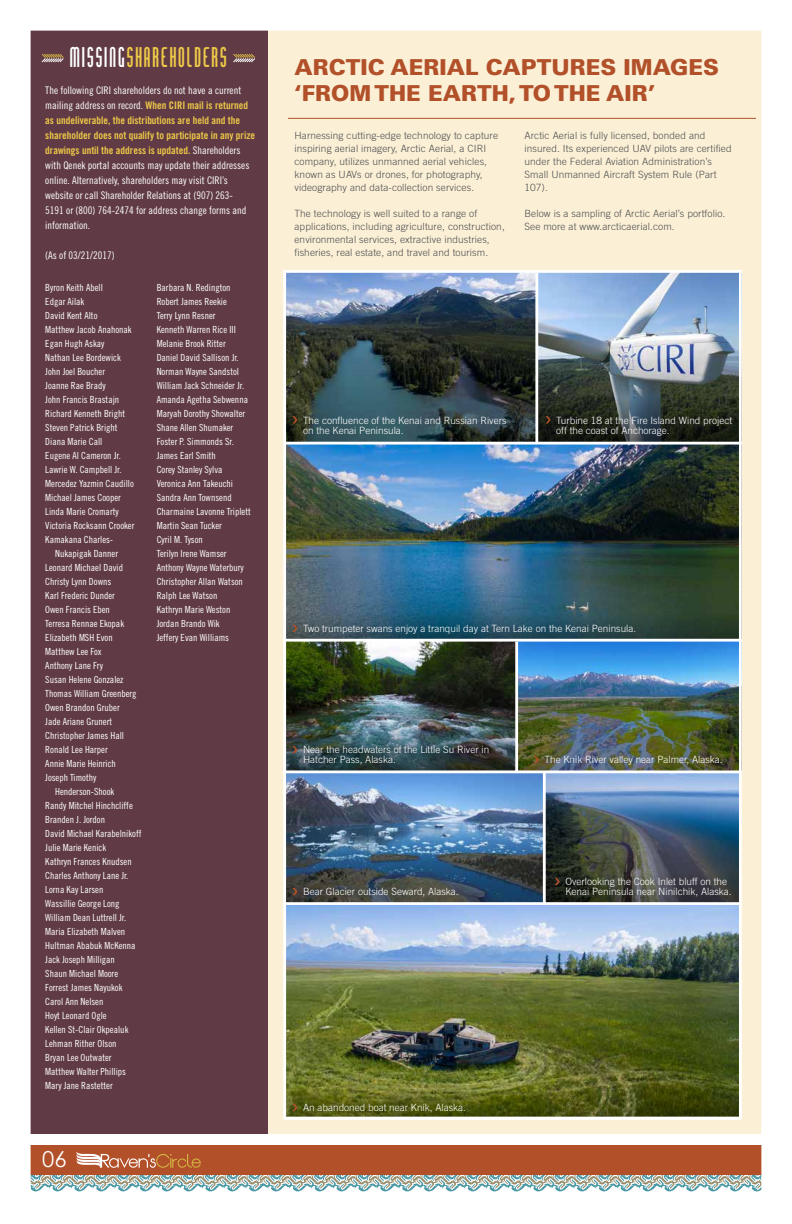
<style>
.page{position:relative;width:792px;height:1224px;background:#fff}
.page>*{position:absolute;margin:0;border:0;box-sizing:border-box;transform-origin:0 0}
.t1{font:24px "Chingolo Pro";letter-spacing:-.05em;color:#eec948}
.t2{font:900 22px/26.4px "Univers LT Std";color:#b2502a}
.t3{font:22px "Century Gothic";color:#fff}
.t4{font:10.5px/15px "Trade Gothic LT Std Cn 18";color:#fff}
.t5{font:10.5px/15px "Trade Gothic LT Std Bd Cn 20";color:#eec948}
.t6{font:300 10px/13px "Trade Gothic LT Std";letter-spacing:.01em;color:#4d4d4f}
.t7{font:300 10px/10px "Trade Gothic LT Std";color:#fff}
.t8{font:9.8px/14px "Trade Gothic LT Std Cn 18";color:#fff}
.s1{color:#fff}
.s2{font-family:"Trade Gothic LT Std Bd Cn 20";color:#eec948}
.s3{font-family:"Trade Gothic LT Std Cn 18";color:#fff}
</style>
<div class="page">
<img style="left:30px;top:30px;width:732px;height:1162px">
<h1 class="t1" style="left:68px;top:43px;width:162px"><span class="s1">MISSING</span>SHAREHOLDERS</h1>
<p class="t4" style="left:45px;top:82px;width:204px">The following CIRI shareholders do not have a current mailing address on record. <span class="s2">When CIRI mail is returned</span></p>
<p class="t5" style="left:45px;top:112px;width:211px">as undeliverable, the distributions are held and the shareholder does not qualify to participate in any prize drawings until the address is updated. <span class="s3">Shareholders</span></p>
<p class="t4" style="left:45px;top:157px;width:206px">with Qenek portal accounts may update their addresses online. Alternatively, shareholders may visit CIRI’s website or call Shareholder Relations at (907) 263- 5191 or (800) 764-2474 for address change forms and information.</p>
<p class="t4" style="left:45px;top:247px;width:71px">(As of 03/21/2017)</p>
<p class="t8" style="left:45px;top:280px;width:59px">Byron Keith Abell</p>
<p class="t8" style="left:45px;top:294px;width:41px">Edgar Ailak</p>
<p class="t8" style="left:45px;top:308px;width:54px">David Kent Alto</p>
<p class="t8" style="left:45px;top:322px;width:88px">Matthew Jacob Anahonak</p>
<p class="t8" style="left:45px;top:336px;width:61px">Egan Hugh Askay</p>
<p class="t8" style="left:45px;top:350px;width:77px">Nathan Lee Bordewick</p>
<p class="t8" style="left:45px;top:364px;width:61px">John Joel Boucher</p>
<p class="t8" style="left:45px;top:378px;width:62px">Joanne Rae Brady</p>
<p class="t8" style="left:45px;top:392px;width:75px">John Francis Brastajn</p>
<p class="t8" style="left:45px;top:406px;width:81px">Richard Kenneth Bright</p>
<p class="t8" style="left:45px;top:420px;width:74px">Steven Patrick Bright</p>
<p class="t8" style="left:45px;top:434px;width:59px">Diana Marie Call</p>
<p class="t8" style="left:45px;top:448px;width:77px">Eugene Al Cameron Jr.</p>
<p class="t8" style="left:45px;top:462px;width:78px">Lawrie W. Campbell Jr.</p>
<p class="t8" style="left:45px;top:476px;width:90px">Mercedez Yazmin Caudillo</p>
<p class="t8" style="left:45px;top:490px;width:77px">Michael James Cooper</p>
<p class="t8" style="left:45px;top:504px;width:75px">Linda Marie Cromarty</p>
<p class="t8" style="left:45px;top:518px;width:91px">Victoria Rocksann Crooker</p>
<p class="t8" style="left:45px;top:532px;width:69px">Kamakana Charles-</p>
<p class="t8" style="left:55px;top:546px;width:65px">Nukapigak Danner</p>
<p class="t8" style="left:45px;top:560px;width:79px">Leonard Michael David</p>
<p class="t8" style="left:45px;top:574px;width:67px">Christy Lynn Downs</p>
<p class="t8" style="left:45px;top:588px;width:71px">Karl Frederic Dunder</p>
<p class="t8" style="left:45px;top:602px;width:66px">Owen Francis Eben</p>
<p class="t8" style="left:45px;top:616px;width:80px">Terresa Rennae Ekopak</p>
<p class="t8" style="left:45px;top:630px;width:69px">Elizabeth MSH Evon</p>
<p class="t8" style="left:45px;top:644px;width:57px">Matthew Lee Fox</p>
<p class="t8" style="left:45px;top:658px;width:59px">Anthony Lane Fry</p>
<p class="t8" style="left:45px;top:672px;width:80px">Susan Helene Gonzalez</p>
<p class="t8" style="left:45px;top:686px;width:93px">Thomas William Greenberg</p>
<p class="t8" style="left:45px;top:700px;width:76px">Owen Brandon Gruber</p>
<p class="t8" style="left:45px;top:714px;width:68px">Jade Ariane Grunert</p>
<p class="t8" style="left:45px;top:728px;width:80px">Christopher James Hall</p>
<p class="t8" style="left:45px;top:742px;width:64px">Ronald Lee Harper</p>
<p class="t8" style="left:45px;top:756px;width:72px">Annie Marie Heinrich</p>
<p class="t8" style="left:45px;top:770px;width:53px">Joseph Timothy</p>
<p class="t8" style="left:55px;top:784px;width:61px">Henderson-Shook</p>
<p class="t8" style="left:45px;top:798px;width:89px">Randy Mitchel Hinchcliffe</p>
<p class="t8" style="left:45px;top:812px;width:61px">Branden J. Jordon</p>
<p class="t8" style="left:45px;top:826px;width:98px">David Michael Karabelnikoff</p>
<p class="t8" style="left:45px;top:840px;width:62px">Julie Marie Kenick</p>
<p class="t8" style="left:45px;top:854px;width:88px">Kathryn Frances Knudsen</p>
<p class="t8" style="left:45px;top:868px;width:85px">Charles Anthony Lane Jr.</p>
<p class="t8" style="left:45px;top:882px;width:60px">Lorna Kay Larsen</p>
<p class="t8" style="left:45px;top:896px;width:76px">Wassillie George Long</p>
<p class="t8" style="left:45px;top:910px;width:82px">William Dean Luttrell Jr.</p>
<p class="t8" style="left:45px;top:924px;width:81px">Maria Elizabeth Malven</p>
<p class="t8" style="left:45px;top:938px;width:92px">Hultman Ababuk McKenna</p>
<p class="t8" style="left:45px;top:952px;width:71px">Jack Joseph Milligan</p>
<p class="t8" style="left:45px;top:966px;width:74px">Shaun Michael Moore</p>
<p class="t8" style="left:45px;top:980px;width:79px">Forrest James Nayukok</p>
<p class="t8" style="left:45px;top:994px;width:60px">Carol Ann Nelsen</p>
<p class="t8" style="left:45px;top:1008px;width:63px">Hoyt Leonard Ogle</p>
<p class="t8" style="left:45px;top:1022px;width:85px">Kellen St-Clair Okpealuk</p>
<p class="t8" style="left:45px;top:1036px;width:73px">Lehman Rither Olson</p>
<p class="t8" style="left:45px;top:1050px;width:68px">Bryan Lee Outwater</p>
<p class="t8" style="left:45px;top:1064px;width:82px">Matthew Walter Phillips</p>
<p class="t8" style="left:45px;top:1078px;width:69px">Mary Jane Rastetter</p>
<p class="t8" style="left:157px;top:280px;width:96px">Barbara N. Redington<br>Robert James Reekie<br>Terry Lynn Resner<br>Kenneth Warren Rice III<br>Melanie Brook Ritter<br>Daniel David Sallison Jr.<br>Norman Wayne Sandstol<br>William Jack Schneider Jr.<br>Amanda Agetha Sebwenna<br>Maryah Dorothy Showalter<br>Shane Allen Shumaker<br>Foster P. Simmonds Sr.<br>James Earl Smith<br>Corey Stanley Sylva<br>Veronica Ann Takeuchi<br>Sandra Ann Townsend<br>Charmaine Lavonne Triplett<br>Martin Sean Tucker<br>Cyril M. Tyson<br>Terilyn Irene Wamser<br>Anthony Wayne Waterbury<br>Christopher Allan Watson<br>Ralph Lee Watson<br>Kathryn Marie Weston<br>Jordan Brando Wik<br>Jeffery Evan Williams</p>
<h2 class="t3" style="left:42px;top:1145px;width:26px">06</h2>
<h2 class="t2" style="left:294px;top:54px;width:426px">ARCTIC AERIAL CAPTURES IMAGES ‘FROM THE EARTH, TO THE AIR’</h2>
<p class="t6" style="left:294px;top:128px;width:205px">Harnessing cutting-edge technology to capture inspiring aerial imagery, Arctic Aerial, a CIRI company, utilizes unmanned aerial vehicles, known as UAVs or drones, for photography, videography and data-collection services.</p>
<p class="t6" style="left:294px;top:206px;width:212px">The technology is well suited to a range of applications, including agriculture, construction, environmental services, extractive industries, fisheries, real estate, and travel and tourism.</p>
<p class="t6" style="left:524px;top:128px;width:209px">Arctic Aerial is fully licensed, bonded and insured. Its experienced UAV pilots are certified under the Federal Aviation Administration’s Small Unmanned Aircraft System Rule (Part 107).</p>
<p class="t6" style="left:524px;top:206px;width:202px">Below is a sampling of Arctic Aerial’s portfolio.<br>See more at www.arcticaerial.com.</p>
<p class="t7" style="left:303px;top:415px;width:205px">The confluence of the Kenai and Russian Rivers on the Kenai Peninsula.</p>
<p class="t7" style="left:556px;top:415px;width:177px">Turbine 18 at the Fire Island Wind project off the coast of Anchorage.</p>
<p class="t7" style="left:303px;top:623px;width:335px">Two trumpeter swans enjoy a tranquil day at Tern Lake on the Kenai Peninsula.</p>
<p class="t7" style="left:303px;top:745px;width:188px">Near the headwaters of the Little Su River in<br>Hatcher Pass, Alaska.</p>
<p class="t7" style="left:303px;top:887px;width:157px">Bear Glacier outside Seward, Alaska.</p>
<p class="t7" style="left:545px;top:755px;width:180px">The Knik River valley near Palmer, Alaska.</p>
<p class="t7" style="left:565px;top:877px;width:168px">Overlooking the Cook Inlet bluff on the<br>Kenai Peninsula near Ninilchik, Alaska.</p>
<p class="t7" style="left:303px;top:1102px;width:164px">An abandoned boat near Knik, Alaska.</p>
</div>
